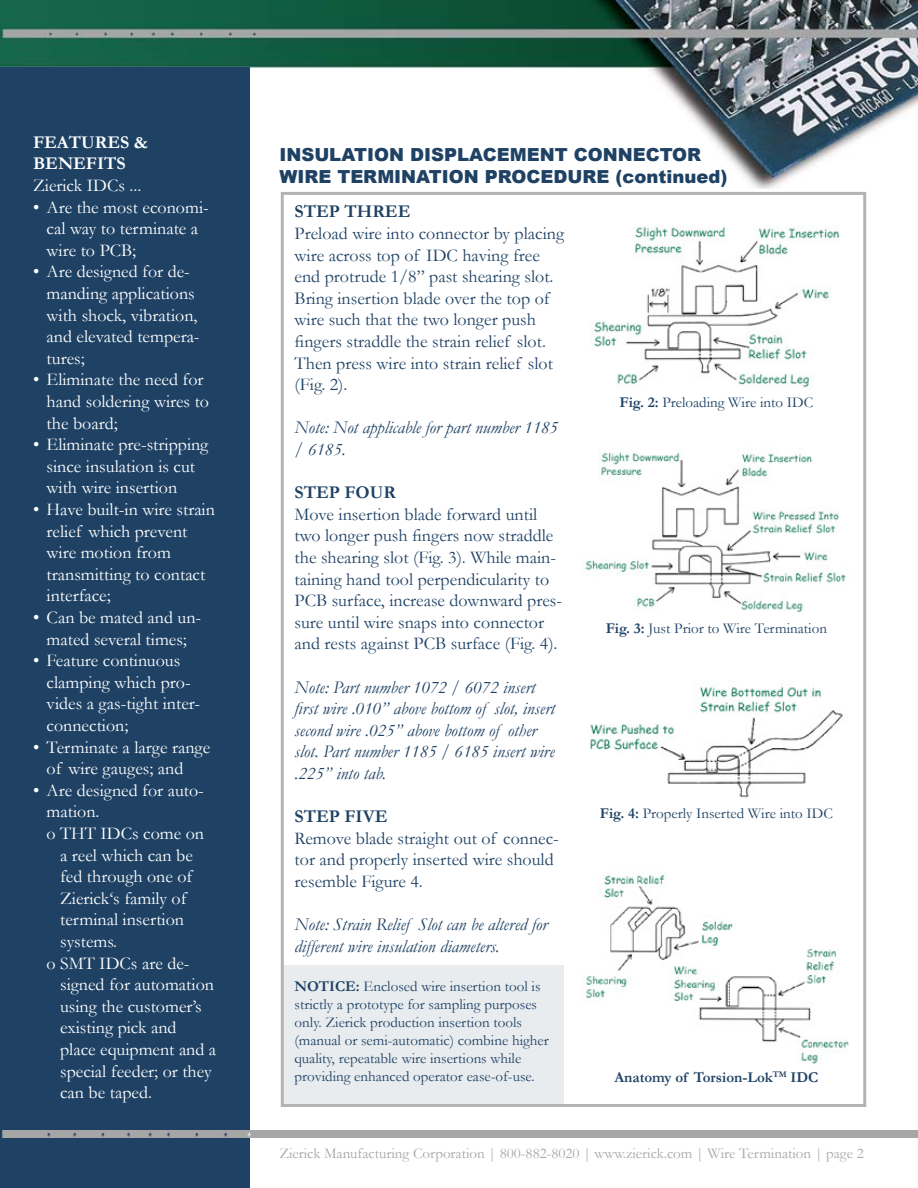
<style>
.page{position:relative;width:918px;height:1188px;background:#fff}
.page>*{position:absolute;margin:0;border:0;box-sizing:border-box;transform-origin:0 0}
.t1{font:18px/21.6px "Garamond";color:#fff}
.t2{font:18px/21.6px "Garamond";color:#1e4164}
.t3{font:italic 18px/21.6px "Garamond";color:#1e4164}
.t4{font:900 18px/21.6px "Arial";color:#1e4164}
.t5{font:700 18px "Garamond";color:#1e4164}
.t6{font:700 18px/21.6px "Garamond";color:#fff}
.t7{font:15px/18px "Garamond";color:#1e4164}
.t8{font:15px "Garamond";color:#a6a6a6}
.t9{font:700 15px "Garamond";color:#1e4164}
.s1{font-weight:700}
</style>
<div class="page">
<img style="left:0;top:0;width:918px;height:188px">
<div style="left:0;top:67px;width:249px;height:1121px;background:#1e4164"></div>
<div style="left:281px;top:966px;width:282px;height:141px;background:#e8ecef"></div>
<div style="left:281px;top:192px;width:585px;height:915px;border:3px solid #b1b4b6"></div>
<div style="left:2px;top:1130px;width:915px;height:7px;background:#a7a6a7"></div>
<img style="left:592px;top:225px;width:248px;height:163px">
<img style="left:585px;top:447px;width:261px;height:165px">
<img style="left:590px;top:686px;width:253px;height:112px">
<img style="left:581px;top:871px;width:268px;height:193px">
<p class="t6" style="left:33px;top:133px;width:117px">FEATURES &amp;<br>BENEFITS</p>
<p class="t1" style="left:33px;top:176px;width:110px">Zierick IDCs ...</p>
<p class="t1" style="left:47px;top:198px;width:164px;text-indent:-14px">• Are the most economi&shy;cal way to terminate a wire to PCB;</p>
<p class="t1" style="left:47px;top:263px;width:155px;text-indent:-14px">• Are designed for de&shy;manding applications with shock, vibration, and elevated tempera&shy;tures;</p>
<p class="t1" style="left:47px;top:371px;width:164px;text-indent:-14px">• Eliminate the need for hand soldering wires to the board;</p>
<p class="t1" style="left:47px;top:435px;width:163px;text-indent:-14px">• Eliminate pre-stripping since insulation is cut with wire insertion</p>
<p class="t1" style="left:47px;top:500px;width:170px;text-indent:-14px">• Have built-in wire strain relief which prevent wire motion from transmitting to contact interface;</p>
<p class="t1" style="left:33px;top:608px;width:170px;text-align:center">• Can be mated and un&shy;mated several times;</p>
<p class="t1" style="left:47px;top:651px;width:155px;text-indent:-14px">• Feature continuous clamping which pro&shy;vides a gas-tight inter&shy;connection;</p>
<p class="t1" style="left:47px;top:738px;width:165px;text-indent:-14px">• Terminate a large range of wire gauges; and</p>
<p class="t1" style="left:33px;top:781px;width:172px">• Are designed for auto-</p>
<p class="t1" style="left:47px;top:803px;width:54px">mation.</p>
<p class="t1" style="left:47px;top:824px;width:159px">o THT IDCs come on</p>
<p class="t1" style="left:60px;top:846px;width:134px">a reel which can be</p>
<p class="t1" style="left:60px;top:867px;width:134px">fed through one of</p>
<p class="t1" style="left:60px;top:889px;width:128px">Zierick‘s family of</p>
<p class="t1" style="left:60px;top:911px;width:126px">terminal insertion</p>
<p class="t1" style="left:60px;top:932px;width:59px">systems.</p>
<p class="t1" style="left:47px;top:954px;width:144px">o SMT IDCs are de-</p>
<p class="t1" style="left:60px;top:975px;width:155px">signed for automation</p>
<p class="t1" style="left:60px;top:997px;width:143px">using the customer’s</p>
<p class="t1" style="left:60px;top:1019px;width:118px">existing pick and</p>
<p class="t1" style="left:60px;top:1040px;width:158px">place equipment and a</p>
<p class="t1" style="left:60px;top:1062px;width:153px">special feeder; or they</p>
<p class="t1" style="left:60px;top:1083px;width:93px">can be taped.</p>
<p class="t4" style="left:279px;top:146px;width:450px">INSULATION DISPLACEMENT CONNECTOR<br>WIRE TERMINATION PROCEDURE (continued)</p>
<p class="t5" style="left:295px;top:205px;width:117px">STEP THREE</p>
<p class="t2" style="left:295px;top:224px;width:271px">Preload wire into connector by placing wire across top of IDC having free end protrude 1/8” past shearing slot.<br>Bring insertion blade over the top of wire such that the two longer push fingers straddle the strain relief slot.<br>Then press wire into strain relief slot (Fig. 2).</p>
<p class="t3" style="left:295px;top:419px;width:265px">Note: Not applicable for part number 1185 / 6185.</p>
<p class="t5" style="left:295px;top:486px;width:103px">STEP FOUR</p>
<p class="t2" style="left:295px;top:505px;width:269px">Move insertion blade forward until two longer push fingers now straddle the shearing slot (Fig. 3). While main&shy;taining hand tool perpendicularity to PCB surface, increase downward pres&shy;sure until wire snaps into connector and rests against PCB surface (Fig. 4).</p>
<p class="t3" style="left:295px;top:678px;width:262px">Note: Part number 1072 / 6072 insert first wire .010” above bottom of slot, insert second wire .025” above bottom of other slot. Part number 1185 / 6185 insert wire .225” into tab.</p>
<p class="t5" style="left:295px;top:810px;width:94px">STEP FIVE</p>
<p class="t2" style="left:295px;top:829px;width:266px">Remove blade straight out of connec&shy;tor and properly inserted wire should resemble Figure 4.</p>
<p class="t3" style="left:295px;top:916px;width:254px">Note: Strain Relief Slot can be altered for different wire insulation diameters.</p>
<p class="t7" style="left:295px;top:979px;width:256px"><span class="s1">NOTICE:</span> Enclosed wire insertion tool is strictly a prototype for sampling purposes only. Zierick production insertion tools (manual or semi-automatic) combine higher quality, repeatable wire insertions while providing enhanced operator ease-of-use.</p>
<p class="t7" style="left:620px;top:395px;width:195px"><span class="s1">Fig. 2:</span> Preloading Wire into IDC</p>
<p class="t7" style="left:606px;top:620px;width:223px"><span class="s1">Fig. 3:</span> Just Prior to Wire Termination</p>
<p class="t7" style="left:600px;top:806px;width:235px"><span class="s1">Fig. 4:</span> Properly Inserted Wire into IDC</p>
<p class="t9" style="left:614px;top:1072px;width:206px">Anatomy of Torsion-Lok<sup>TM</sup> IDC</p>
<p class="t8" style="left:279px;top:1147px;width:586px">Zierick Manufacturing Corporation | 800-882-8020 | www.zierick.com | Wire Termination | page 2</p>
</div>
